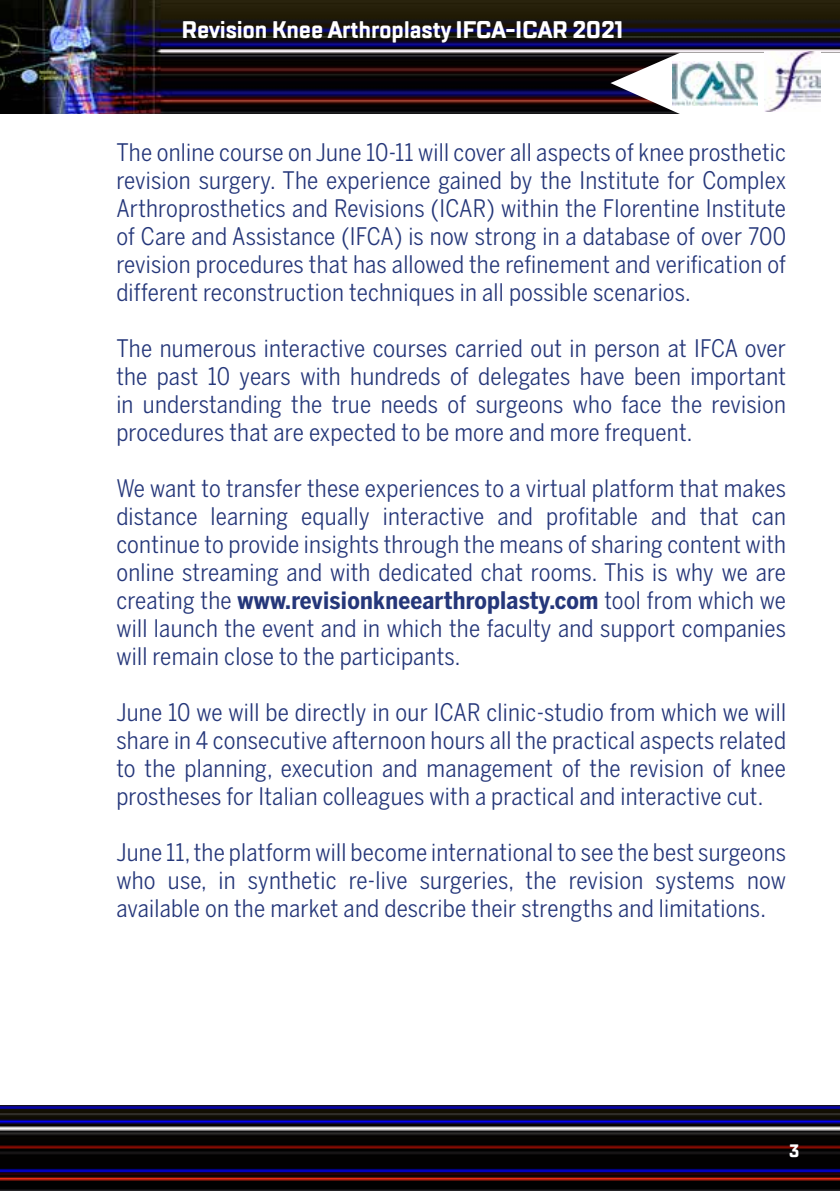
<style>
.page{position:relative;width:840px;height:1191px;background:#fff}
.page>*{position:absolute;margin:0;border:0;box-sizing:border-box;transform-origin:0 0}
.t1{font:24px/28px "Benton Sans Cond";letter-spacing:.01em;color:#25377a;text-align:justify}
.t2{font:700 24px "TT Lakes Condensed";letter-spacing:-.01em;color:#fff}
.t3{font:700 18px "TT Lakes Condensed";color:#fff}
.s1{font-weight:700}
</style>
<div class="page">
<img style="left:0;top:0;width:839px;height:113px">
<img style="left:0;top:1106px;width:839px;height:85px">
<svg style="left:610px;top:53px;width:229px;height:61px"></svg>
<img style="left:671px;top:62px;width:86px;height:43px">
<img style="left:763px;top:52px;width:56px;height:59px">
<p class="t2" style="left:181px;top:15px;width:443px">Revision Knee Arthroplasty IFCA-ICAR 2021</p>
<p class="t1" style="left:116px;top:138px;width:670px">The online course on June 10-11 will cover all aspects of knee prosthetic revision surgery. The experience gained by the Institute for Complex Arthroprosthetics and Revisions (ICAR) within the Florentine Institute of Care and Assistance (IFCA) is now strong in a database of over 700 revision procedures that has allowed the refinement and verification of different reconstruction techniques in all possible scenarios.</p>
<p class="t1" style="left:116px;top:334px;width:670px">The numerous interactive courses carried out in person at IFCA over the past 10 years with hundreds of delegates have been important in understanding the true needs of surgeons who face the revision procedures that are expected to be more and more frequent.</p>
<p class="t1" style="left:116px;top:474px;width:670px">We want to transfer these experiences to a virtual platform that makes distance learning equally interactive and profitable and that can continue to provide insights through the means of sharing content with online streaming and with dedicated chat rooms. This is why we are creating the <span class="s1">www.revisionkneearthroplasty.com</span> tool from which we will launch the event and in which the faculty and support companies will remain close to the participants.</p>
<p class="t1" style="left:116px;top:698px;width:670px">June 10 we will be directly in our ICAR clinic-studio from which we will share in 4 consecutive afternoon hours all the practical aspects related to the planning, execution and management of the revision of knee prostheses for Italian colleagues with a practical and interactive cut.</p>
<p class="t1" style="left:116px;top:838px;width:670px">June 11, the platform will become international to see the best surgeons who use, in synthetic re-live surgeries, the revision systems now available on the market and describe their strengths and limitations.</p>
<p class="t3" style="left:788px;top:1139px;width:12px">3</p>
</div>
